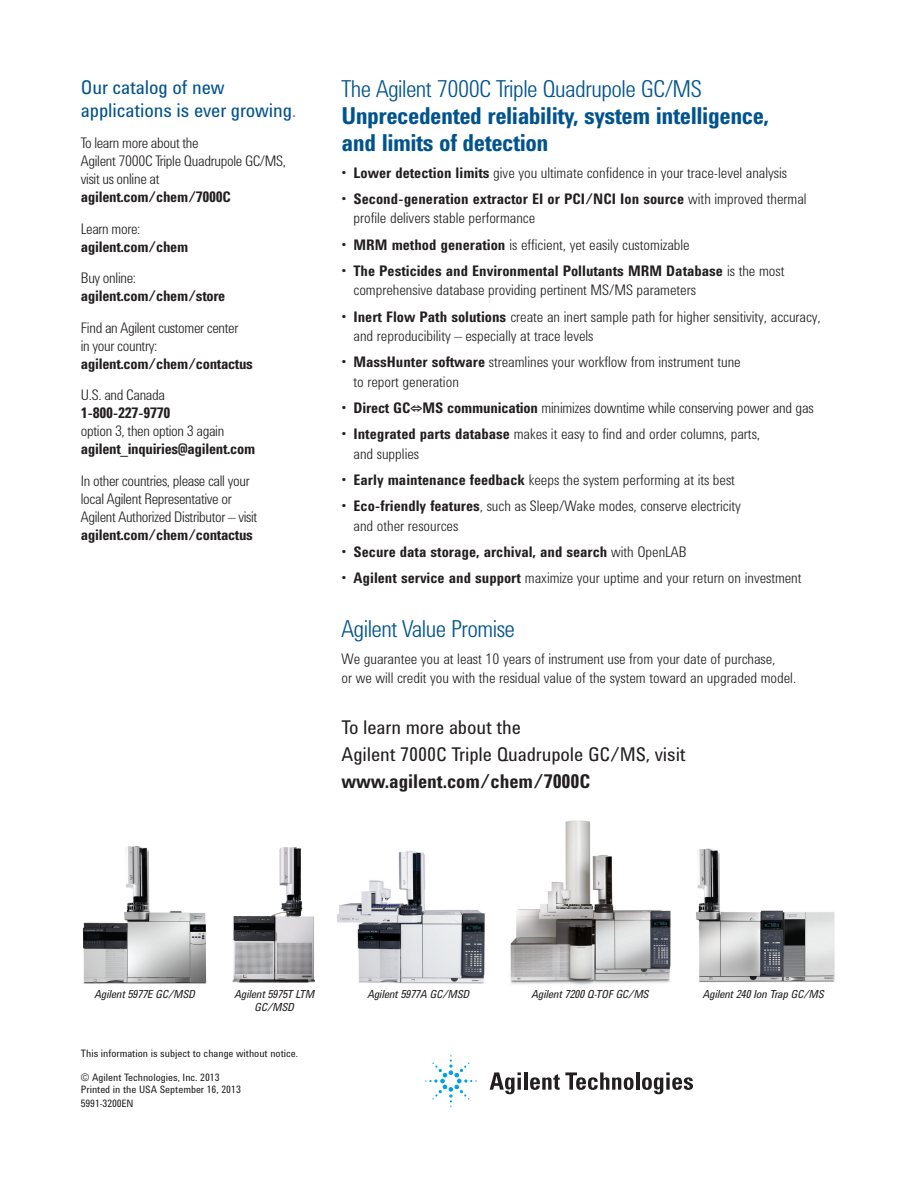
<style>
.page{position:relative;width:918px;height:1188px;background:#fff}
.page>*{position:absolute;margin:0;border:0;box-sizing:border-box;transform-origin:0 0}
.t1{font:700 24px/27px "Agilent Condensed CFF";letter-spacing:-.02em;color:#00538d}
.t2{font:300 24px "Agilent Condensed CFF";letter-spacing:-.02em;color:#00538d}
.t3{font:19.5px/27px "Agilent Condensed CFF";letter-spacing:-.005em;color:#231f20}
.t4{font:19.5px/22.5px "Agilent Condensed CFF";letter-spacing:-.005em;color:#00538d}
.t5{font:700 19.5px "Agilent Condensed CFF";letter-spacing:-.005em;color:#231f20}
.t6{font:300 15px/19.5px "Agilent Condensed CFF";color:#231f20}
.t7{font:300 15px/18px "Agilent Condensed CFF";letter-spacing:-.02em;color:#231f20}
.t8{font:700 15px "Agilent Condensed CFF";letter-spacing:-.02em;color:#231f20}
.t9{font:700 15px "Agilent Condensed CFF";color:#231f20}
.t10{font:italic 11.4px/12.9px "Agilent Condensed CFF";letter-spacing:-.02em;color:#231f20;text-align:center}
.t11{font:10.5px/12px "Agilent Condensed CFF";color:#231f20}
.s1{color:#916bae}
.s2{font-weight:700}
.s3{font-weight:300}
</style>
<div class="page">
<img style="left:233px;top:848px;width:82px;height:134px">
<img style="left:510px;top:820px;width:161px;height:165px">
<img style="left:696px;top:848px;width:139px;height:135px">
<img style="left:82px;top:846px;width:125px;height:138px">
<img style="left:337px;top:851px;width:148px;height:133px">
<svg style="left:490px;top:1072px;width:31px;height:22px"></svg>
<hr style="left:524px;top:1072px;width:4px;height:18px;background:#231f20">
<svg style="left:530px;top:1072px;width:104px;height:18px"></svg>
<hr style="left:636px;top:1072px;width:3px;height:18px;background:#231f20">
<svg style="left:642px;top:1072px;width:51px;height:22px"></svg>
<svg style="left:425px;top:1055px;width:52px;height:52px"></svg>
<h2 class="t4" style="left:81px;top:78px;width:217px">Our catalog of new applications is ever growing<span class="s1">.</span></h2>
<p class="t7" style="left:81px;top:135px;width:207px">To learn more about the<br>Agilent 7000C Triple Quadrupole GC/MS, visit us online at</p>
<p class="t8" style="left:81px;top:191px;width:152px">agilent.com/chem/7000C</p>
<p class="t7" style="left:81px;top:221px;width:61px">Learn more:</p>
<p class="t8" style="left:81px;top:241px;width:109px">agilent.com/chem</p>
<p class="t7" style="left:81px;top:270px;width:57px">Buy online:</p>
<p class="t8" style="left:81px;top:290px;width:146px">agilent.com/chem/store</p>
<p class="t7" style="left:81px;top:320px;width:159px">Find an Agilent customer center in your country:</p>
<p class="t8" style="left:81px;top:358px;width:174px">agilent.com/chem/contactus</p>
<p class="t7" style="left:81px;top:387px;width:86px">U.S. and Canada</p>
<p class="t8" style="left:81px;top:407px;width:91px">1-800-227-9770</p>
<p class="t7" style="left:81px;top:423px;width:145px">option 3, then option 3 again</p>
<p class="t8" style="left:81px;top:443px;width:176px">agilent_inquiries@agilent.com</p>
<p class="t7" style="left:81px;top:473px;width:178px">In other countries, please call your local Agilent Representative or<br>Agilent Authorized Distributor – visit</p>
<p class="t8" style="left:81px;top:529px;width:174px">agilent.com/chem/contactus</p>
<h1 class="t2" style="left:342px;top:80px;width:362px">The Agilent 7000C Triple Quadrupole GC/MS</h1>
<h1 class="t1" style="left:342px;top:104px;width:429px">Unprecedented reliability, system intelligence, and limits of detection</h1>
<p class="t6" style="left:342px;top:164px;width:447px"><span class="s2">• Lower detection limits</span> give you ultimate confidence in your trace-level analysis</p>
<p class="t6" style="left:354px;top:190px;width:455px;text-indent:-12px"><span class="s2">• Second-generation extractor EI or PCI/NCI Ion source</span> with improved thermal profile delivers stable performance</p>
<p class="t6" style="left:342px;top:236px;width:350px"><span class="s2">• MRM method generation</span> is efficient, yet easily customizable</p>
<p class="t6" style="left:354px;top:262px;width:432px;text-indent:-12px"><span class="s2">• The Pesticides and Environmental Pollutants MRM Database</span> is the most comprehensive database providing pertinent MS/MS parameters</p>
<p class="t6" style="left:354px;top:308px;width:469px;text-indent:-12px"><span class="s2">• Inert Flow Path solutions</span> create an inert sample path for higher sensitivity, accuracy, and reproducibility – especially at trace levels</p>
<p class="t6" style="left:354px;top:353px;width:389px;text-indent:-12px"><span class="s2">• MassHunter software</span> streamlines your workflow from instrument tune to report generation</p>
<p class="t6" style="left:342px;top:399px;width:474px"><span class="s2">• Direct GC MS communication</span> minimizes downtime while conserving power and gas</p>
<p class="t6" style="left:354px;top:425px;width:408px;text-indent:-12px"><span class="s2">• Integrated parts database</span> makes it easy to find and order columns, parts, and supplies</p>
<p class="t6" style="left:342px;top:471px;width:395px"><span class="s2">• Early maintenance feedback</span> keeps the system performing at its best</p>
<p class="t6" style="left:354px;top:497px;width:389px;text-indent:-12px"><span class="s2">• Eco-friendly features</span>, such as Sleep/Wake modes, conserve electricity and other resources</p>
<p class="t9" style="left:342px;top:546px;width:347px"><span class="s3">•</span> Secure data storage, archival, and search <span class="s3">with OpenLAB</span></p>
<p class="t6" style="left:342px;top:569px;width:462px"><span class="s2">• Agilent service and support</span> maximize your uptime and your return on investment</p>
<h1 class="t2" style="left:342px;top:620px;width:175px">Agilent Value Promise</h1>
<p class="t6" style="left:342px;top:650px;width:456px">We guarantee you at least 10 years of instrument use from your date of purchase,<br>or we will credit you with the residual value of the system toward an upgraded model.</p>
<h2 class="t3" style="left:342px;top:715px;width:346px">To learn more about the<br>Agilent 7000C Triple Quadrupole GC/MS, visit</h2>
<h2 class="t5" style="left:342px;top:774px;width:250px">www.agilent.com/chem/7000C</h2>
<p class="t10" style="left:95px;top:989px;width:102px">Agilent 5977E GC/MSD</p>
<p class="t10" style="left:368px;top:989px;width:104px">Agilent 5977A GC/MSD</p>
<p class="t10" style="left:532px;top:989px;width:119px">Agilent 7200 Q-TOF GC/MS</p>
<p class="t10" style="left:703px;top:989px;width:123px">Agilent 240 Ion Trap GC/MS</p>
<p class="t10" style="left:235px;top:989px;width:82px">Agilent 5975T LTM<br>GC/MSD</p>
<p class="t11" style="left:81px;top:1049px;width:219px">This information is subject to change without notice.</p>
<p class="t11" style="left:81px;top:1073px;width:162px">© Agilent Technologies, Inc. 2013<br>Printed in the USA September 16, 2013</p>
<p class="t11" style="left:81px;top:1098px;width:54px">5991-3200EN</p>
</div>
